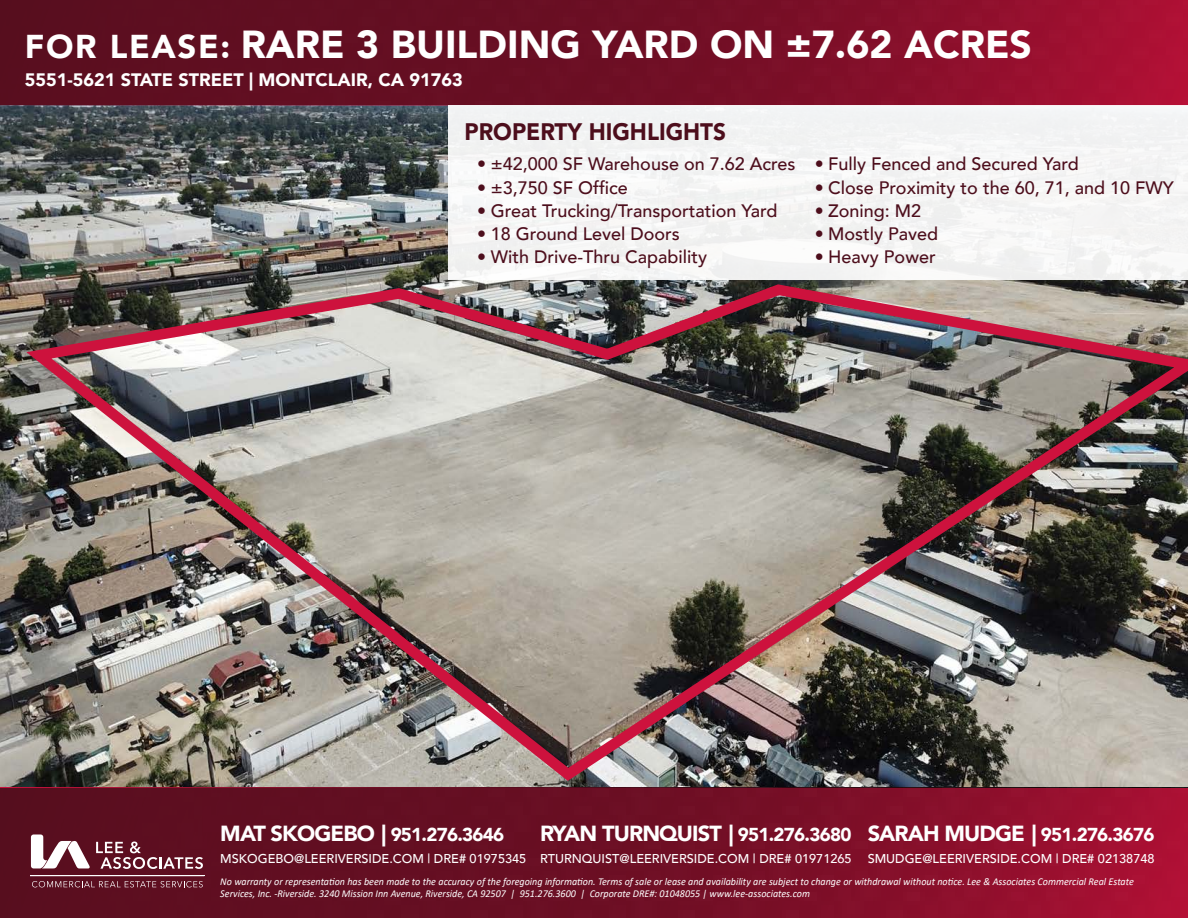
<style>
.page{position:relative;width:1188px;height:918px;background:#fff}
.page>*{position:absolute;margin:0;border:0;box-sizing:border-box;transform-origin:0 0}
.t1{font:900 39px "Avenir";color:#fff}
.t2{font:900 23.85px "Avenir";color:#4d0e1c;scale:.94 1}
.t3{font:900 21.9px "Avenir";letter-spacing:-.04em;color:#fff}
.t4{font:900 18.75px "Avenir";letter-spacing:-.04em;color:#fff}
.t5{font:500 18px "Avenir";color:#4d0e1c}
.t6{font:900 18px "Avenir";color:#fff}
.t7{font:500 12.75px "Avenir";color:#fff}
.t8{font:italic 10.5px/12.6px "Calibri";color:#fff;scale:.96 1}
.s1{font-size:33px}
.s2{font-size:21.9px}
.s3{font-size:18.75px}
</style>
<div class="page">
<img style="left:0;top:105px;width:449px;height:683px">
<img style="left:14px;top:279px;width:1174px;height:509px">
<svg style="left:0;top:788px;width:1188px;height:130px;background:#750f26"></svg>
<svg style="left:96px;top:842px;width:107px;height:27px;background:#824553"></svg>
<svg style="left:31px;top:835px;width:59px;height:33px"></svg>
<svg style="left:32px;top:881px;width:171px;height:6px"></svg>
<hr style="left:30px;top:876px;width:174px;height:1px;background:#fff">
<svg style="left:0;top:0;width:1188px;height:105px;background:#750e26"></svg>
<div style="left:449px;top:105px;width:739px;height:175px;background:#f4f4f4"></div>
<h1 class="t1" style="left:25px;top:11px;width:1009px"><span class="s1">FOR LEASE:</span> RARE 3 BUILDING YARD ON ±7.62 ACRES</h1>
<h3 class="t6" style="left:25px;top:65px;width:439px">5551-5621 STATE STREET | MONTCLAIR, CA 91763</h3>
<p class="t2" style="left:465px;top:111px;width:280px">PROPERTY HIGHLIGHTS</p>
<p class="t5" style="left:477px;top:149px;width:320px">• ±42,000 SF Warehouse on 7.62 Acres</p>
<p class="t5" style="left:477px;top:172px;width:152px">• ±3,750 SF Office</p>
<p class="t5" style="left:477px;top:195px;width:302px">• Great Trucking/Transportation Yard</p>
<p class="t5" style="left:477px;top:218px;width:204px">• 18 Ground Level Doors</p>
<p class="t5" style="left:477px;top:242px;width:231px">• With Drive-Thru Capability</p>
<p class="t5" style="left:815px;top:149px;width:265px">• Fully Fenced and Secured Yard</p>
<p class="t5" style="left:815px;top:172px;width:360px">• Close Proximity to the 60, 71, and 10 FWY</p>
<p class="t5" style="left:815px;top:195px;width:108px">• Zoning: M2</p>
<p class="t5" style="left:815px;top:218px;width:125px">• Mostly Paved</p>
<p class="t5" style="left:815px;top:242px;width:122px">• Heavy Power</p>
<h3 class="t4" style="left:220px;top:818px;width:285px"><span class="s2">MAT SKOGEBO |</span> 951.276.3646</h3>
<p class="t7" style="left:220px;top:848px;width:308px">MSKOGEBO@LEERIVERSIDE.COM | DRE# 01975345</p>
<h3 class="t3" style="left:540px;top:814px;width:313px">RYAN TURNQUIST | <span class="s3">951.276.3680</span></h3>
<p class="t7" style="left:540px;top:848px;width:313px">RTURNQUIST@LEERIVERSIDE.COM | DRE# 01971265</p>
<h3 class="t4" style="left:868px;top:818px;width:288px"><span class="s2">SARAH MUDGE |</span> 951.276.3676</h3>
<p class="t7" style="left:868px;top:848px;width:288px">SMUDGE@LEERIVERSIDE.COM | DRE# 02138748</p>
<p class="t8" style="left:220px;top:874px;width:953px">No warranty or representation has been made to the accuracy of the foregoing information. Terms of sale or lease and availability are subject to change or withdrawal without notice. Lee &amp; Associates Commercial Real Estate<br>Services, Inc. -Riverside. 3240 Mission Inn Avenue, Riverside, CA 92507 | 951.276.3600 | Corporate DRE#: 01048055 | www.lee-associates.com</p>
</div>
